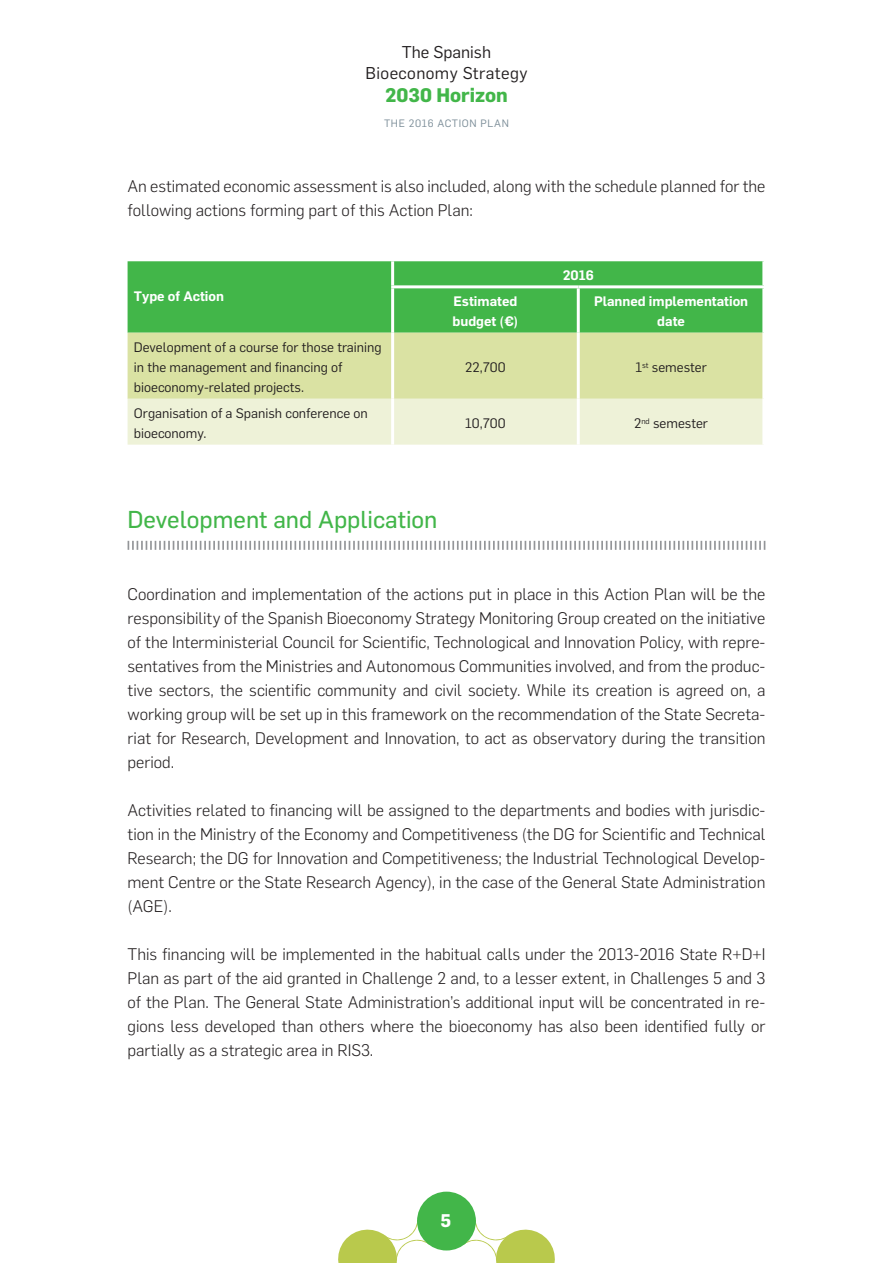
<style>
.page{position:relative;width:893px;height:1263px;background:#fff}
.page>*{position:absolute;margin:0;border:0;box-sizing:border-box;transform-origin:0 0}
.ladillo_1{font:24px "Flama Basic";color:#42b649}
.t1{font:700 19.35px "Flama";color:#42b649}
.t2{font:700 18px "Flama";color:#fff}
.t3{font:16.8px/20.1px "Flama";letter-spacing:.025em;color:#231f20;text-align:center}
.texto_general{font:300 16.5px/24px "Flama";color:#231f20;text-align:justify}
.texto_tabla{font:13.5px/20.2px "Flama";color:#231f20}
.cabecera_tabla{font:600 13.5px/20.2px "Flama";color:#fff}
.t4{font:10.5px "Flama";letter-spacing:.06em;color:#7a8c97}
</style>
<div class="page">
<svg style="left:338px;top:1223px;width:92px;height:40px"></svg>
<svg style="left:463px;top:1223px;width:92px;height:40px"></svg>
<div style="left:417px;top:1191px;width:59px;height:59px;background:#42b649;border-radius:50%"></div>
<svg style="left:128px;top:541px;width:637px;height:9px"></svg>
<div style="left:128px;top:261px;width:634px;height:72px;background:#42b649"></div>
<svg style="left:128px;top:333px;width:634px;height:112px;background:#e2e8b9"></svg>
<hr style="left:391px;top:261px;width:3px;height:24px;background:#fff">
<hr style="left:391px;top:288px;width:3px;height:45px;background:#fff">
<hr style="left:577px;top:288px;width:3px;height:45px;background:#fff">
<hr style="left:391px;top:333px;width:3px;height:66px;background:#fff">
<hr style="left:577px;top:333px;width:3px;height:66px;background:#fff">
<hr style="left:391px;top:399px;width:3px;height:46px;background:#fff">
<hr style="left:577px;top:399px;width:3px;height:46px;background:#fff">
<hr style="left:391px;top:285px;width:187px;height:3px;background:#fff">
<hr style="left:578px;top:285px;width:187px;height:3px;background:#fff">
<p class="t3" style="left:366px;top:41px;width:163px">The Spanish<br>Bioeconomy Strategy</p>
<p class="t1" style="left:385px;top:81px;width:124px">2030 Horizon</p>
<p class="t4" style="left:384px;top:116px;width:126px">THE 2016 ACTION PLAN</p>
<p class="texto_general" style="left:128px;top:173px;width:639px">An estimated economic assessment is also included, along with the schedule planned for the following actions forming part of this Action Plan:</p>
<p class="cabecera_tabla" style="left:134px;top:285px;width:91px">Type of Action</p>
<p class="texto_tabla" style="left:134px;top:336px;width:249px">Development of a course for those training in the management and financing of bioeconomy-related projects.</p>
<p class="cabecera_tabla" style="left:563px;top:265px;width:33px">2016</p>
<p class="cabecera_tabla" style="left:453px;top:290px;width:67px">Estimated budget (€)</p>
<p class="cabecera_tabla" style="left:594px;top:290px;width:156px;text-align:center">Planned implementation date</p>
<p class="texto_tabla" style="left:465px;top:356px;width:42px">22,700</p>
<p class="texto_tabla" style="left:635px;top:356px;width:73px">1<sup>st</sup> semester</p>
<p class="texto_tabla" style="left:134px;top:402px;width:235px">Organisation of a Spanish conference on bioeconomy.</p>
<p class="texto_tabla" style="left:465px;top:412px;width:42px">10,700</p>
<p class="texto_tabla" style="left:634px;top:412px;width:75px">2<sup>nd</sup> semester</p>
<p class="ladillo_1" style="left:128px;top:503px;width:311px">Development and Application</p>
<p class="texto_general" style="left:128px;top:581px;width:639px">Coordination and implementation of the actions put in place in this Action Plan will be the responsibility of the Spanish Bioeconomy Strategy Monitoring Group created on the initiative of the Interministerial Council for Scientific, Technological and Innovation Policy, with repre&shy;sentatives from the Ministries and Autonomous Communities involved, and from the produc&shy;tive sectors, the scientific community and civil society. While its creation is agreed on, a working group will be set up in this framework on the recommendation of the State Secreta&shy;riat for Research, Development and Innovation, to act as observatory during the transition period.</p>
<p class="texto_general" style="left:128px;top:797px;width:639px">Activities related to financing will be assigned to the departments and bodies with jurisdic&shy;tion in the Ministry of the Economy and Competitiveness (the DG for Scientific and Technical Research; the DG for Innovation and Competitiveness; the Industrial Technological Develop&shy;ment Centre or the State Research Agency), in the case of the General State Administration (AGE).</p>
<p class="texto_general" style="left:128px;top:941px;width:639px">This financing will be implemented in the habitual calls under the 2013-2016 State R+D+I Plan as part of the aid granted in Challenge 2 and, to a lesser extent, in Challenges 5 and 3 of the Plan. The General State Administration’s additional input will be concentrated in re&shy;gions less developed than others where the bioeconomy has also been identified fully or partially as a strategic area in RIS3.</p>
<p class="t2" style="left:440px;top:1207px;width:12px">5</p>
</div>
